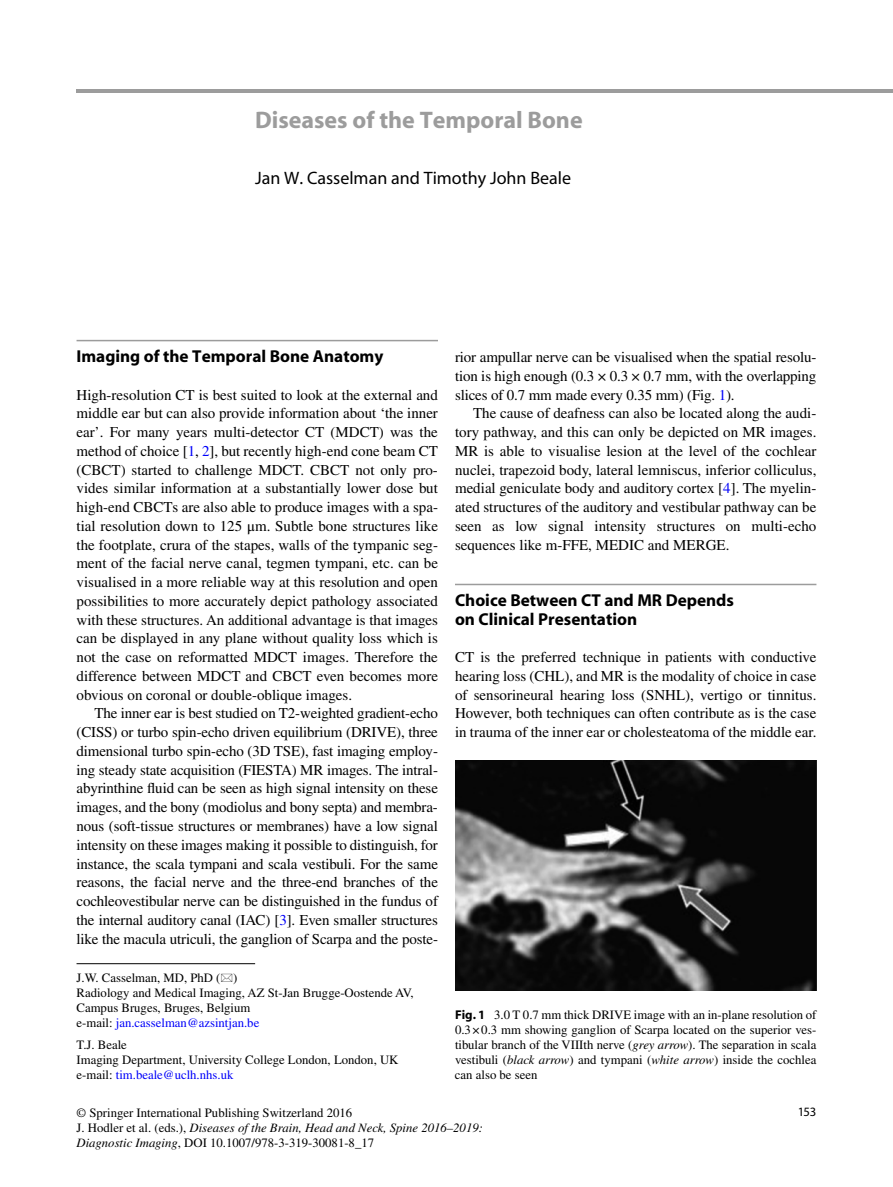
<style>
.page{position:relative;width:893px;height:1187px;background:#fff}
.page>*{position:absolute;margin:0;border:0;box-sizing:border-box;transform-origin:0 0}
.t1{font:700 24px "Qdmqlf Myriad";color:#9c9c9c}
.t2{font:18px "Xwdthj Myriad";color:#000}
.t3{font:700 17.25px/18.8px "Qdmqlf Myriad";color:#000}
.t4{font:15px/18.8px "Pfpnrj Times";color:#000;text-align:justify}
.t5{font:12.75px/15px "Pfpnrj Times";color:#000}
.t6{font:italic 12.75px "Qkkysw Times";color:#000}
.t7{font:12.75px "Jqfsrv Myriad";color:#000}
.s1{color:#0000fa}
.s2{font-family:"Mbcdbm STIX General"}
.s3{font-family:"Qdmqlf Myriad";font-weight:700}
.s4{font-family:"Qkkysw Times";font-style:italic}
.s5{font-family:"Pfpnrj Times";font-style:normal}
</style>
<div class="page">
<hr style="left:77px;top:89px;width:816px;height:3px;background:#9c9c9c">
<hr style="left:77px;top:340px;width:361px;height:1px;background:#9c9c9c">
<hr style="left:455px;top:583px;width:361px;height:2px;background:#9c9c9c">
<hr style="left:77px;top:963px;width:178px;height:1px;background:#000">
<img style="left:455px;top:760px;width:361px;height:230px">
<h1 class="t1" style="left:255px;top:111px;width:329px">Diseases of the Temporal Bone</h1>
<p class="t2" style="left:255px;top:171px;width:317px">Jan W. Casselman and Timothy John Beale</p>
<p class="t3" style="left:77px;top:348px;width:308px">Imaging of the Temporal Bone Anatomy</p>
<p class="t4" style="left:77px;top:386px;width:363px">High-resolution CT is best suited to look at the external and middle ear but can also provide information about ‘the inner ear’. For many years multi-detector CT (MDCT) was the method of choice [ <span class="s1">1</span> , <span class="s1">2</span> ], but recently high-end cone beam CT (CBCT) started to challenge MDCT. CBCT not only pro&shy;vides similar information at a substantially lower dose but high-end CBCTs are also able to produce images with a spa&shy;tial resolution down to 125 <span class="s2">μ</span>m. Subtle bone structures like the footplate, crura of the stapes, walls of the tympanic seg&shy;ment of the facial nerve canal, tegmen tympani, etc. can be visualised in a more reliable way at this resolution and open possibilities to more accurately depict pathology associated with these structures. An additional advantage is that images can be displayed in any plane without quality loss which is not the case on reformatted MDCT images. Therefore the difference between MDCT and CBCT even becomes more obvious on coronal or double-oblique images.</p>
<p class="t4" style="left:77px;top:705px;width:363px;text-indent:18px">The inner ear is best studied on T2-weighted gradient- echo (CISS) or turbo spin-echo driven equilibrium (DRIVE), three dimensional turbo spin-echo (3D TSE), fast imaging employ&shy;ing steady state acquisition (FIESTA) MR images. The intral&shy;abyrinthine fluid can be seen as high signal intensity on these images, and the bony (modiolus and bony septa) and membra&shy;nous (soft-tissue structures or membranes) have a low signal intensity on these images making it possible to distinguish, for instance, the scala tympani and scala vestibuli. For the same reasons, the facial nerve and the three-end branches of the cochleovestibular nerve can be distinguished in the fundus of the internal auditory canal (IAC) [ <span class="s1">3</span> ]. Even smaller structures like the macula utriculi, the ganglion of Scarpa and the poste-</p>
<p class="t5" style="left:77px;top:970px;width:338px">J. W. Casselman , MD, PhD ( )<br>Radiology and Medical Imaging , AZ St-Jan Brugge-Oostende AV, Campus Bruges , Bruges , Belgium<br>e-mail: <span class="s1">jan.casselman@azsintjan.be</span></p>
<p class="t5" style="left:77px;top:1038px;width:323px">T. J. Beale<br>Imaging Department , University College London , London , UK e-mail: <span class="s1">tim.beale@uclh.nhs.uk</span></p>
<p class="t4" style="left:455px;top:349px;width:363px">rior ampullar nerve can be visualised when the spatial resolu&shy;tion is high enough (0.3 × 0.3 × 0.7 mm, with the overlapping slices of 0.7 mm made every 0.35 mm) (Fig. <span class="s1">1</span> ).</p>
<p class="t4" style="left:455px;top:405px;width:363px;text-indent:18px">The cause of deafness can also be located along the audi&shy;tory pathway, and this can only be depicted on MR images.<br>MR is able to visualise lesion at the level of the cochlear nuclei, trapezoid body, lateral lemniscus, inferior colliculus, medial geniculate body and auditory cortex [ <span class="s1">4</span> ]. The myelin&shy;ated structures of the auditory and vestibular pathway can be seen as low signal intensity structures on multi-echo sequences like m-FFE, MEDIC and MERGE.</p>
<p class="t3" style="left:455px;top:592px;width:281px">Choice Between CT and MR Depends on Clinical Presentation</p>
<p class="t4" style="left:455px;top:649px;width:363px">CT is the preferred technique in patients with conductive hearing loss (CHL), and MR is the modality of choice in case of sensorineural hearing loss (SNHL), vertigo or tinnitus.<br>However, both techniques can often contribute as is the case in trauma of the inner ear or cholesteatoma of the middle ear.</p>
<p class="t5" style="left:455px;top:1008px;width:363px;text-align:justify"><span class="s3">Fig. 1</span> 3.0 T 0.7 mm thick DRIVE image with an in-plane resolution of 0.3 × 0.3 mm showing ganglion of Scarpa located on the superior ves&shy;tibular branch of the VIIIth nerve ( <span class="s4">grey arrow</span> ). The separation in scala vestibuli ( <span class="s4">black arrow</span> ) and tympani ( <span class="s4">white arrow</span> ) inside the cochlea can also be seen</p>
<p class="t5" style="left:77px;top:1105px;width:277px">© Springer International Publishing Switzerland 2016</p>
<p class="t7" style="left:798px;top:1107px;width:20px">153</p>
<p class="t6" style="left:77px;top:1122px;width:408px"><span class="s5">J. Hodler et al. (eds.),</span> Diseases of the Brain, Head and Neck, Spine 2016–2019:</p>
<p class="t5" style="left:77px;top:1135px;width:299px"><span class="s4">Diagnostic Imaging</span>, DOI 10.1007/978-3-319-30081-8_17</p>
</div>
